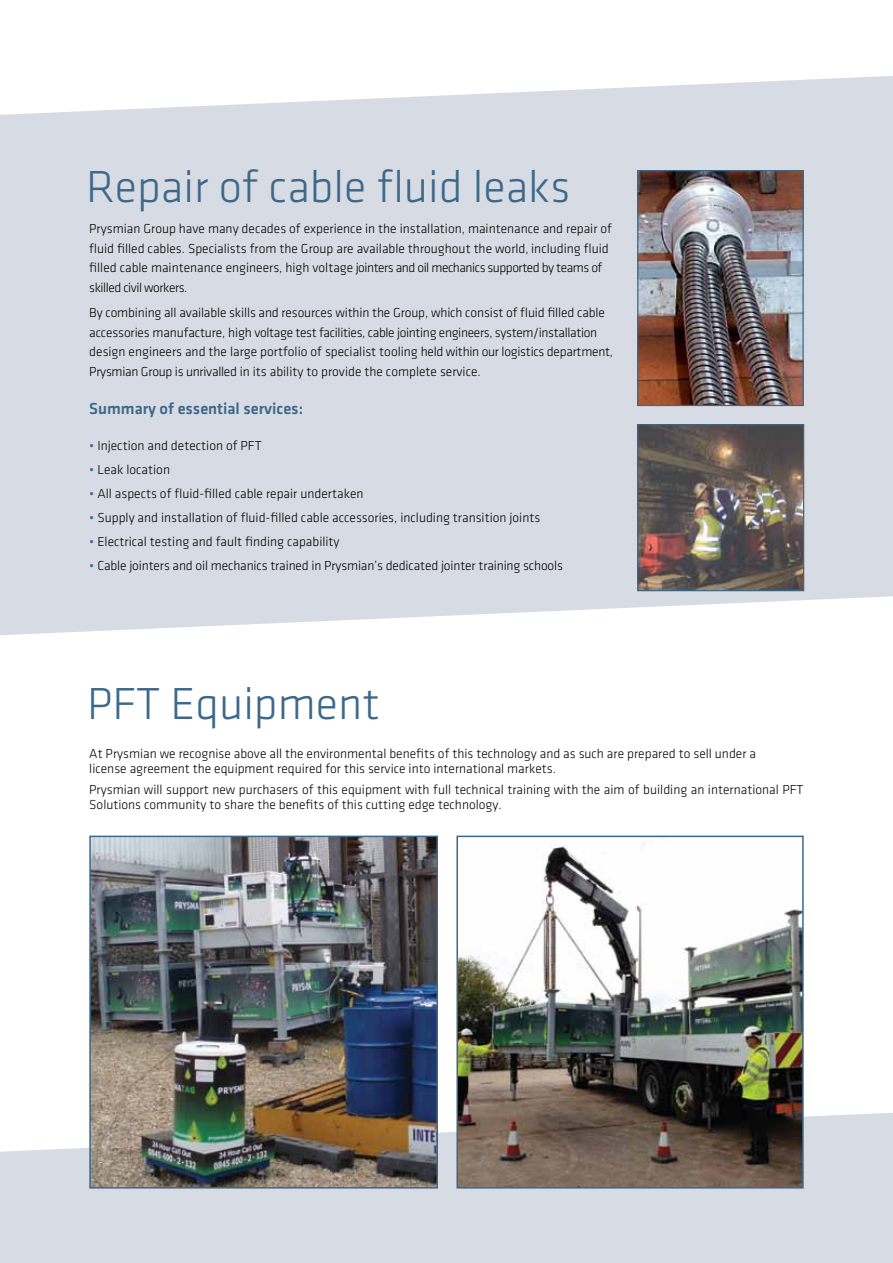
<style>
.page{position:relative;width:893px;height:1263px;background:#fff}
.page>*{position:absolute;margin:0;border:0;box-sizing:border-box;transform-origin:0 0}
.t1{font:300 46.5px "Klavika";color:#3d688a}
.t2{font:16.5px "Klavika Medium TF";color:#3d688a}
.t3{font:300 13.5px/19.5px "Klavika";color:#000}
.s1{color:#3d688a}
</style>
<div class="page">
<svg style="left:0;top:76px;width:893px;height:559px;fill:#d7dbe3"></svg>
<div style="left:0;top:1113px;width:893px;height:150px;background:#d7dbe3"></div>
<img style="left:459px;top:846px;width:342px;height:339px">
<div style="left:456px;top:836px;width:348px;height:352px;border:2px solid #3d688a"></div>
<img style="left:92px;top:839px;width:343px;height:346px">
<div style="left:89px;top:836px;width:349px;height:352px;border:2px solid #3d688a"></div>
<img style="left:639px;top:172px;width:163px;height:232px">
<div style="left:637px;top:170px;width:167px;height:236px;border:1px solid #3d688a"></div>
<img style="left:639px;top:426px;width:163px;height:163px">
<div style="left:637px;top:424px;width:167px;height:167px;border:1px solid #3d688a"></div>
<h1 class="t1" style="left:86px;top:162px;width:486px">Repair of cable fluid leaks</h1>
<p class="t3" style="left:89px;top:219px;width:524px">Prysmian Group have many decades of experience in the installation, maintenance and repair of fluid filled cables. Specialists from the Group are available throughout the world, including fluid filled cable maintenance engineers, high voltage jointers and oil mechanics supported by teams of skilled civil workers.</p>
<p class="t3" style="left:89px;top:303px;width:525px">By combining all available skills and resources within the Group, which consist of fluid filled cable accessories manufacture, high voltage test facilities, cable jointing engineers, system/installation design engineers and the large portfolio of specialist tooling held within our logistics department, Prysmian Group is unrivalled in its ability to provide the complete service.</p>
<p class="t2" style="left:89px;top:399px;width:215px">Summary of essential services:</p>
<p class="t3" style="left:89px;top:435px;width:174px"><span class="s1">•</span> Injection and detection of PFT</p>
<p class="t3" style="left:89px;top:459px;width:82px"><span class="s1">•</span> Leak location</p>
<p class="t3" style="left:89px;top:483px;width:276px"><span class="s1">•</span> All aspects of fluid-filled cable repair undertaken</p>
<p class="t3" style="left:89px;top:507px;width:452px"><span class="s1">•</span> Supply and installation of fluid-filled cable accessories, including transition joints</p>
<p class="t3" style="left:89px;top:531px;width:252px"><span class="s1">•</span> Electrical testing and fault finding capability</p>
<p class="t3" style="left:89px;top:555px;width:475px"><span class="s1">•</span> Cable jointers and oil mechanics trained in Prysmian’s dedicated jointer training schools</p>
<h1 class="t1" style="left:87px;top:680px;width:294px">PFT Equipment</h1>
<p class="t3" style="left:89px;top:746px;width:668px;line-height:15px">At Prysmian we recognise above all the environmental benefits of this technology and as such are prepared to sell under a license agreement the equipment required for this service into international markets.</p>
<p class="t3" style="left:89px;top:782px;width:716px;line-height:15px">Prysmian will support new purchasers of this equipment with full technical training with the aim of building an international PFT<br>Solutions community to share the benefits of this cutting edge technology.</p>
</div>
